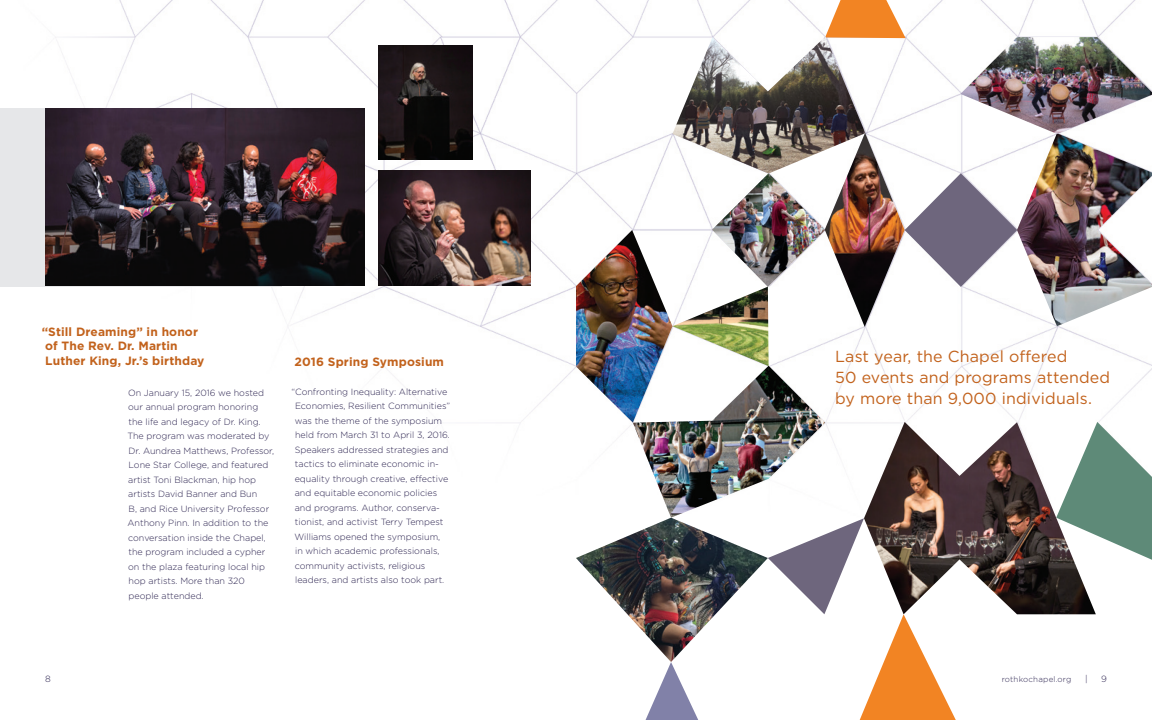
<style>
.page{position:relative;width:1152px;height:720px;background:#fff}
.page>*{position:absolute;margin:0;border:0;box-sizing:border-box;transform-origin:0 0}
.Donor_list{font:16px/21px "Gotham";letter-spacing:.01em;color:#c2621c}
.t1{font:700 12px/14.5px "Gotham";letter-spacing:.01em;color:#c2621c}
.body_texts{font:300 9px/14.5px "Gotham";color:#2e2652}
.t2{font:300 8px "Gotham";letter-spacing:.025em;color:#2e2652}
</style>
<div class="page">
<img style="left:55px;top:0;width:1097px;height:448px">
<svg style="left:825px;top:0;width:81px;height:38px"></svg>
<svg style="left:768px;top:518px;width:188px;height:202px"></svg>
<img style="left:1017px;top:134px;width:135px;height:192px">
<svg style="left:646px;top:662px;width:52px;height:58px"></svg>
<svg style="left:1096px;top:422px;width:56px;height:138px"></svg>
<div style="left:0;top:108px;width:281px;height:179px;background:#e6e7e9"></div>
<img style="left:576px;top:230px;width:96px;height:193px">
<img style="left:712px;top:174px;width:113px;height:113px">
<img style="left:672px;top:287px;width:97px;height:79px">
<img style="left:633px;top:366px;width:192px;height:152px">
<img style="left:576px;top:518px;width:192px;height:144px">
<img style="left:672px;top:36px;width:193px;height:138px">
<img style="left:825px;top:133px;width:80px;height:194px">
<img style="left:864px;top:422px;width:232px;height:192px">
<svg style="left:905px;top:173px;width:112px;height:114px"></svg>
<img style="left:960px;top:37px;width:192px;height:97px">
<img style="left:45px;top:108px;width:319px;height:177px">
<img style="left:378px;top:171px;width:153px;height:114px">
<img style="left:378px;top:45px;width:95px;height:114px">
<p class="t1" style="left:42px;top:324px;width:164px">“Still Dreaming” in honor of The Rev. Dr. Martin<br>Luther King, Jr.’s birthday</p>
<p class="body_texts" style="left:127px;top:385px;width:148px">On January 15, 2016 we hosted our annual program honoring<br>the life and legacy of Dr. King.<br>The program was moderated by<br>Dr. Aundrea Matthews, Professor,<br>Lone Star College, and featured artist Toni Blackman, hip hop artists David Banner and Bun<br>B, and Rice University Professor<br>Anthony Pinn. In addition to the conversation inside the Chapel, the program included a cypher on the plaza featuring local hip hop artists. More than 320 people attended.</p>
<p class="t1" style="left:295px;top:354px;width:151px">2016 Spring Symposium</p>
<p class="body_texts" style="left:295px;top:384px;width:157px;text-indent:-3px">“Confronting Inequality: Alternative Economies, Resilient Communities” was the theme of the symposium held from March 31 to April 3, 2016.<br>Speakers addressed strategies and tactics to eliminate economic in&shy;equality through creative, effective and equitable economic policies and programs. Author, conserva&shy;tionist, and activist Terry Tempest Williams opened the symposium, in which academic professionals, community activists, religious leaders, and artists also took part.</p>
<p class="Donor_list" style="left:835px;top:345px;width:276px">Last year, the Chapel offered<br>50 events and programs attended by more than 9,000 individuals.</p>
<p class="body_texts" style="left:45px;top:672px;width:7px">8</p>
<p class="t2" style="left:1002px;top:674px;width:71px">rothkochapel.org</p>
<p class="body_texts" style="left:1085px;top:672px;width:4px">|</p>
<p class="body_texts" style="left:1101px;top:672px;width:7px">9</p>
</div>
